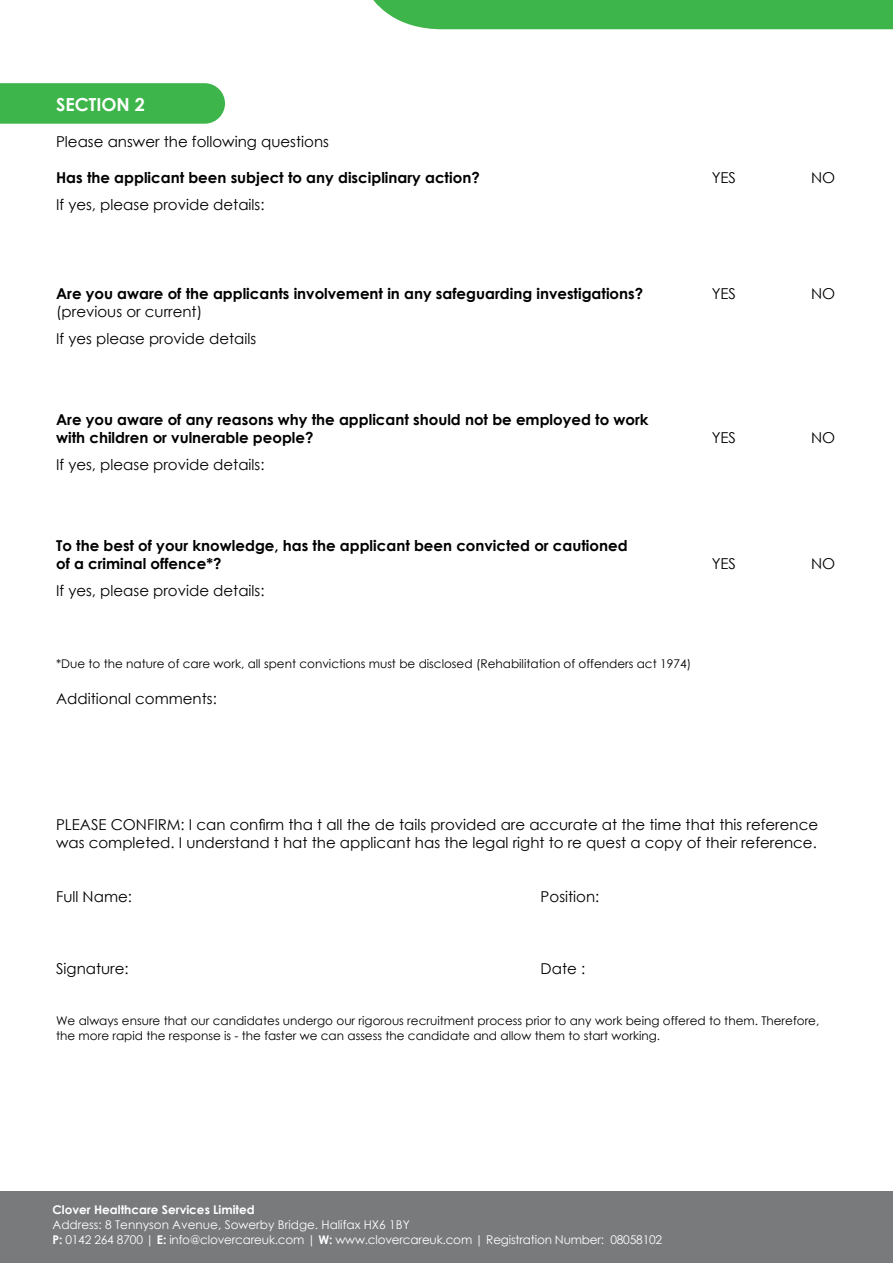
<style>
.page{position:relative;width:893px;height:1263px;background:#fff}
.page>*{position:absolute;margin:0;border:0;box-sizing:border-box;transform-origin:0 0}
.t1{font:700 18px "Century Gothic";color:#fff}
.t2{font:15px/27px "Century Gothic";color:#000}
.t3{font:700 15px/18px "Century Gothic";color:#000}
.t4{font:12px/15px "Century Gothic";color:#000}
.t5{font:12px/15px "Century Gothic";letter-spacing:-.015em;color:#fff}
.t6{font:700 12px "Century Gothic";color:#fff}
.s1{font-weight:700}
</style>
<div class="page">
<div style="left:0;top:1191px;width:893px;height:72px;background:#787a7c"></div>
<div style="left:373px;top:0;width:520px;height:29px;background:#3eb54a"></div>
<div style="left:0;top:83px;width:225px;height:41px;background:#3eb54a"></div>
<p class="t1" style="left:56px;top:91px;width:90px">SECTION 2</p>
<p class="t2" style="left:56px;top:128px;width:274px">Please answer the following questions</p>
<p class="t3" style="left:56px;top:168px;width:425px">Has the applicant been subject to any disciplinary action?</p>
<p class="t2" style="left:712px;top:164px;width:26px">YES</p>
<p class="t2" style="left:811px;top:164px;width:26px">NO</p>
<p class="t2" style="left:56px;top:191px;width:210px">If yes, please provide details:</p>
<p class="t3" style="left:56px;top:283px;width:589px">Are you aware of the applicants involvement in any safeguarding investigations?</p>
<p class="t2" style="left:712px;top:279px;width:26px">YES</p>
<p class="t2" style="left:811px;top:279px;width:26px">NO</p>
<p class="t2" style="left:56px;top:297px;width:202px">(previous or current)<br>If yes please provide details</p>
<p class="t3" style="left:56px;top:409px;width:594px">Are you aware of any reasons why the applicant should not be employed to work with children or vulnerable people?</p>
<p class="t2" style="left:56px;top:450px;width:210px">If yes, please provide details:</p>
<p class="t2" style="left:712px;top:423px;width:26px">YES</p>
<p class="t2" style="left:811px;top:423px;width:26px">NO</p>
<p class="t3" style="left:56px;top:535px;width:573px">To the best of your knowledge, has the applicant been convicted or cautioned of a criminal offence*?</p>
<p class="t2" style="left:56px;top:576px;width:210px">If yes, please provide details:</p>
<p class="t2" style="left:712px;top:549px;width:26px">YES</p>
<p class="t2" style="left:811px;top:549px;width:26px">NO</p>
<p class="t4" style="left:56px;top:656px;width:636px">*Due to the nature of care work, all spent convictions must be disclosed (Rehabilitation of offenders act 1974)</p>
<p class="t2" style="left:56px;top:684px;width:162px">Additional comments:</p>
<p class="t2" style="left:56px;top:815px;width:763px;line-height:18px">PLEASE CONFIRM: I can confirm tha t all the de tails provided are accurate at the time that this reference was completed. I understand t hat the applicant has the legal right to re quest a copy of their reference.</p>
<p class="t2" style="left:56px;top:882px;width:77px">Full Name:</p>
<p class="t2" style="left:541px;top:882px;width:60px">Position:</p>
<p class="t2" style="left:56px;top:954px;width:74px">Signature:</p>
<p class="t2" style="left:541px;top:954px;width:46px">Date :</p>
<p class="t4" style="left:56px;top:1013px;width:765px">We always ensure that our candidates undergo our rigorous recruitment process prior to any work being offered to them. Therefore, the more rapid the response is - the faster we can assess the candidate and allow them to start working.</p>
<p class="t6" style="left:52px;top:1201px;width:204px">Clover Healthcare Services Limited</p>
<p class="t5" style="left:52px;top:1217px;width:611px">Address: 8 Tennyson Avenue, Sowerby Bridge. Halifax HX6 1BY<br><span class="s1">P:</span> 0142 264 8700 | <span class="s1">E:</span> info@clovercareuk.com | <span class="s1">W:</span> www.clovercareuk.com | Registration Number: 08058102</p>
</div>
